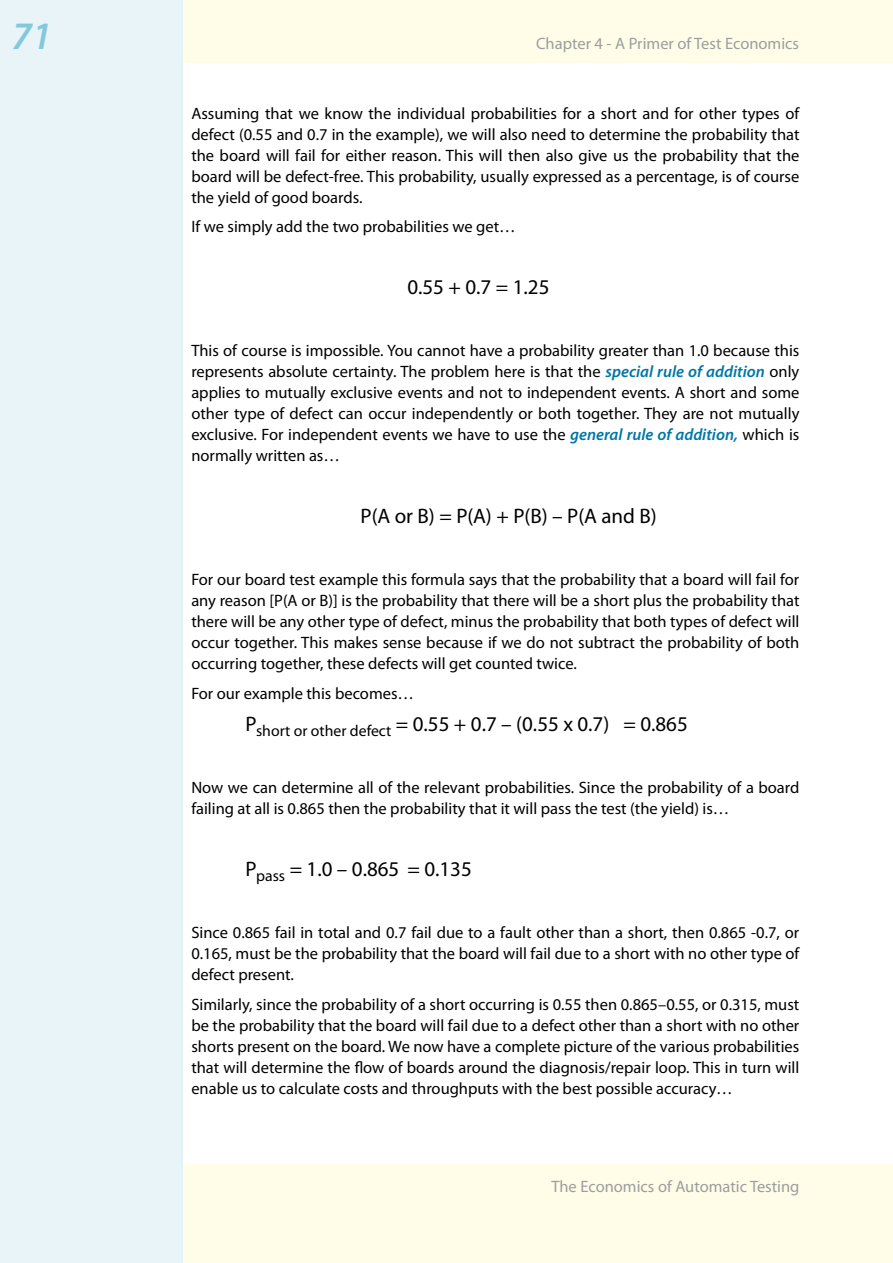
<style>
.page{position:relative;width:893px;height:1263px;background:#fff}
.page>*{position:absolute;margin:0;border:0;box-sizing:border-box;transform-origin:0 0}
.t1{font:italic 600 39px "Myriad Pro";color:#82c9dd}
.t2{font:21px "Myriad Pro";color:#000}
.t3{font:16.5px/21px "Myriad Pro";color:#000;text-align:justify}
.t4{font:16.5px "Myriad Pro";color:#9c9e9f}
.s1{font-weight:600;font-style:italic;color:#0076a7}
</style>
<div class="page">
<div style="left:0;top:1164px;width:893px;height:99px;background:#fffde8"></div>
<div style="left:0;top:0;width:893px;height:63px;background:#fffde8"></div>
<div style="left:0;top:0;width:183px;height:1263px;background:#e8f4f8"></div>
<p class="t1" style="left:12px;top:12px;width:42px">71</p>
<p class="t4" style="left:536px;top:34px;width:265px">Chapter 4 - A Primer of Test Economics</p>
<p class="t3" style="left:191px;top:102px;width:610px">Assuming that we know the individual probabilities for a short and for other types of defect (0.55 and 0.7 in the example), we will also need to determine the probability that the board will fail for either reason. This will then also give us the probability that the board will be defect-free. This probability, usually expressed as a percentage, is of course the yield of good boards.</p>
<p class="t3" style="left:191px;top:216px;width:326px">If we simply add the two probabilities we get…</p>
<p class="t2" style="left:407px;top:274px;width:144px">0.55 + 0.7 = 1.25</p>
<p class="t3" style="left:191px;top:340px;width:610px">This of course is impossible. You cannot have a probability greater than 1.0 because this represents absolute certainty. The problem here is that the <span class="s1">special rule of addition</span> only applies to mutually exclusive events and not to independent events. A short and some other type of defect can occur independently or both together. They are not mutually exclusive. For independent events we have to use the <span class="s1">general rule of addition,</span> which is normally written as…</p>
<p class="t2" style="left:361px;top:503px;width:298px">P(A or B) = P(A) + P(B) – P(A and B)</p>
<p class="t3" style="left:191px;top:569px;width:610px">For our board test example this formula says that the probability that a board will fail for any reason [P(A or B)] is the probability that there will be a short plus the probability that there will be any other type of defect, minus the probability that both types of defect will occur together. This makes sense because if we do not subtract the probability of both occurring together, these defects will get counted twice.</p>
<p class="t3" style="left:191px;top:682px;width:224px">For our example this becomes…</p>
<p class="t2" style="left:245px;top:711px;width:444px">P<sub>short</sub> <sub>or</sub> <sub>other</sub> <sub>defect</sub> = 0.55 + 0.7 – (0.55 x 0.7) = 0.865</p>
<p class="t3" style="left:191px;top:777px;width:610px">Now we can determine all of the relevant probabilities. Since the probability of a board failing at all is 0.865 then the probability that it will pass the test (the yield) is…</p>
<p class="t2" style="left:245px;top:856px;width:228px">P<sub>pass</sub> = 1.0 – 0.865 = 0.135</p>
<p class="t3" style="left:191px;top:922px;width:610px">Since 0.865 fail in total and 0.7 fail due to a fault other than a short, then 0.865 -0.7, or 0.165, must be the probability that the board will fail due to a short with no other type of defect present.</p>
<p class="t3" style="left:191px;top:993px;width:610px">Similarly, since the probability of a short occurring is 0.55 then 0.865–0.55, or 0.315, must be the probability that the board will fail due to a defect other than a short with no other shorts present on the board. We now have a complete picture of the various probabilities that will determine the flow of boards around the diagnosis/repair loop. This in turn will enable us to calculate costs and throughputs with the best possible accuracy…</p>
<p class="t4" style="left:551px;top:1176px;width:250px">The Economics of Automatic Testing</p>
</div>
